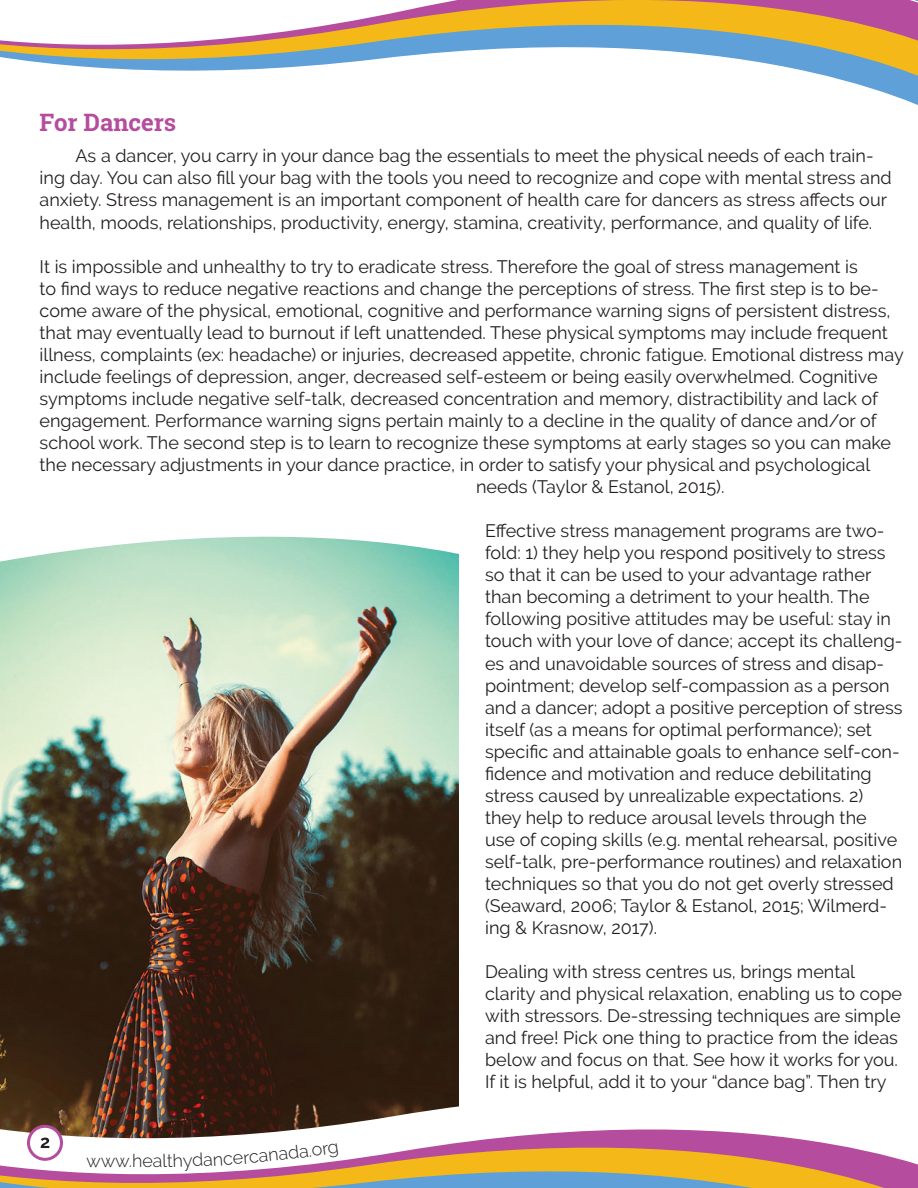
<style>
.page{position:relative;width:918px;height:1188px;background:#fff}
.page>*{position:absolute;margin:0;border:0;box-sizing:border-box;transform-origin:0 0}
.t1{font:700 24px "Roboto Slab";color:#b54c9d}
.t2{font:18px/22px "Raleway";color:#231f20}
.t3{font:300 18px "Raleway";color:#231f20}
</style>
<div class="page">
<img style="left:0;top:671px;width:458px;height:392px">
<svg style="left:0;top:536px;width:459px;height:135px;background:#bcdbc4"></svg>
<svg style="left:0;top:1063px;width:918px;height:125px"></svg>
<svg style="left:0;top:0;width:783px;height:71px"></svg>
<svg style="left:783px;top:0;width:135px;height:105px"></svg>
<div style="left:28px;top:1126px;width:33px;height:33px;background:#fff;border-radius:50%"></div>
<div style="left:27px;top:1125px;width:36px;height:36px;border:3px solid #b54c9d;border-radius:50%"></div>
<svg style="left:41px;top:1138px;width:8px;height:10px"></svg>
<svg style="left:87px;top:1157px;width:42px;height:10px"></svg>
<svg style="left:153px;top:1143px;width:186px;height:28px"></svg>
<h1 class="t1" style="left:40px;top:106px;width:138px">For Dancers</h1>
<p class="t2" style="left:40px;top:145px;width:854px;text-indent:36px">As a dancer, you carry in your dance bag the essentials to meet the physical needs of each train&shy;ing day. You can also fill your bag with the tools you need to recognize and cope with mental stress and anxiety. Stress management is an important component of health care for dancers as stress affects our health, moods, relationships, productivity, energy, stamina, creativity, performance, and quality of life.</p>
<p class="t2" style="left:40px;top:255px;width:820px">It is impossible and unhealthy to try to eradicate stress. Therefore the goal of stress management is</p>
<p class="t2" style="left:40px;top:277px;width:841px">to find ways to reduce negative reactions and change the perceptions of stress. The first step is to be-</p>
<p class="t2" style="left:40px;top:299px;width:852px">come aware of the physical, emotional, cognitive and performance warning signs of persistent distress,</p>
<p class="t2" style="left:40px;top:321px;width:850px">that may eventually lead to burnout if left unattended. These physical symptoms may include frequent</p>
<p class="t2" style="left:40px;top:343px;width:866px">illness, complaints (ex: headache) or injuries, decreased appetite, chronic fatigue. Emotional distress may</p>
<p class="t2" style="left:40px;top:365px;width:840px">include feelings of depression, anger, decreased self-esteem or being easily overwhelmed. Cognitive</p>
<p class="t2" style="left:40px;top:388px;width:840px">symptoms include negative self-talk, decreased concentration and memory, distractibility and lack of</p>
<p class="t2" style="left:40px;top:410px;width:839px">engagement. Performance warning signs pertain mainly to a decline in the quality of dance and/or of</p>
<p class="t2" style="left:40px;top:432px;width:853px">school work. The second step is to learn to recognize these symptoms at early stages so you can make</p>
<p class="t2" style="left:40px;top:454px;width:832px">the necessary adjustments in your dance practice, in order to satisfy your physical and psychological</p>
<p class="t2" style="left:476px;top:476px;width:250px">needs (Taylor &amp; Estanol, 2015).</p>
<p class="t2" style="left:485px;top:520px;width:419px">Effective stress management programs are two&shy;fold: 1) they help you respond positively to stress so that it can be used to your advantage rather than becoming a detriment to your health. The following positive attitudes may be useful: stay in touch with your love of dance; accept its challeng&shy;es and unavoidable sources of stress and disap&shy;pointment; develop self-compassion as a person and a dancer; adopt a positive perception of stress itself (as a means for optimal performance); set specific and attainable goals to enhance self-con&shy;fidence and motivation and reduce debilitating stress caused by unrealizable expectations. 2) they help to reduce arousal levels through the<br>use of coping skills (e.g. mental rehearsal, positive self-talk, pre-performance routines) and relaxation techniques so that you do not get overly stressed (Seaward, 2006; Taylor &amp; Estanol, 2015; Wilmerd&shy;ing &amp; Krasnow, 2017).</p>
<p class="t2" style="left:485px;top:961px;width:418px">Dealing with stress centres us, brings mental clarity and physical relaxation, enabling us to cope with stressors. De-stressing techniques are simple and free! Pick one thing to practice from the ideas below and focus on that. See how it works for you.<br>If it is helpful, add it to your “dance bag”. Then try</p>
<p class="t3" style="left:129px;top:1151px;width:26px">.he</p>
</div>
